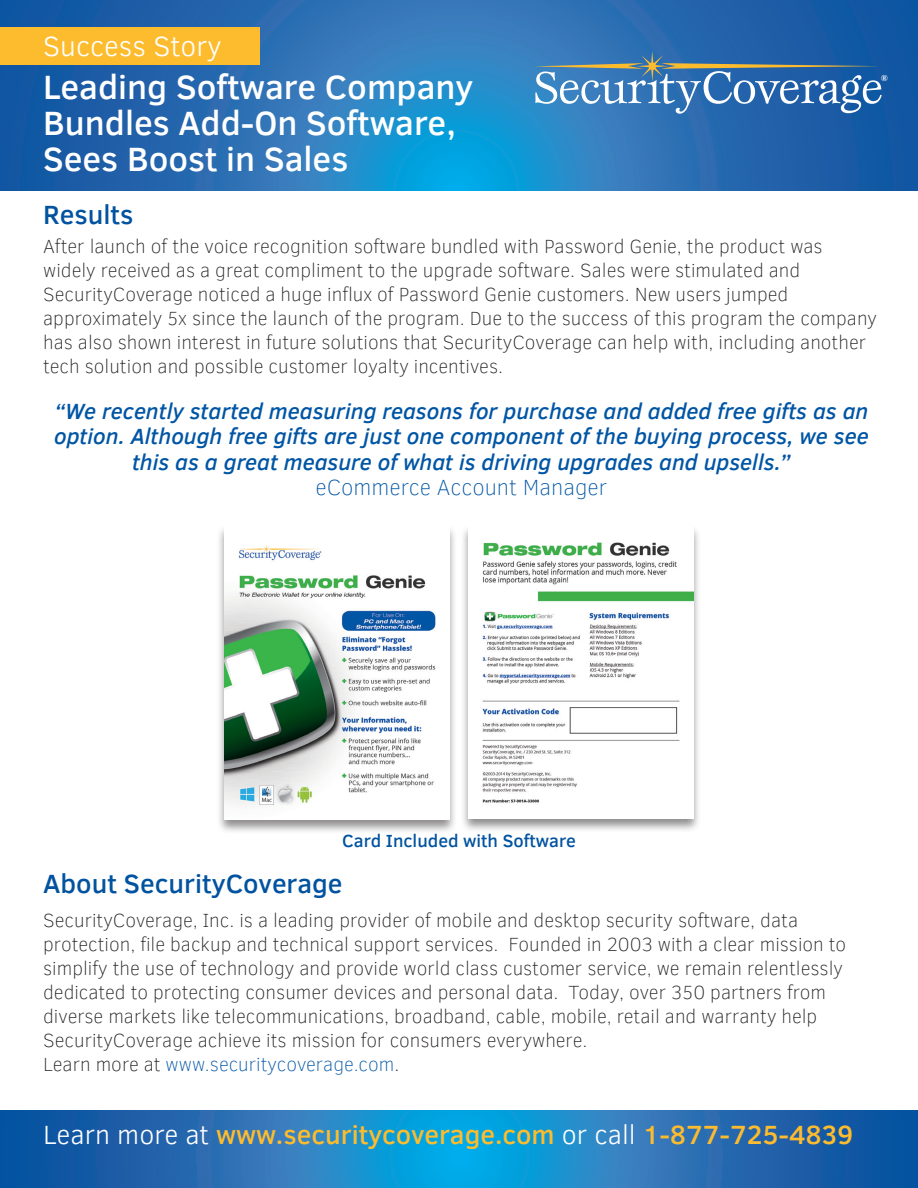
<style>
.page{position:relative;width:918px;height:1188px;background:#fff}
.page>*{position:absolute;margin:0;border:0;box-sizing:border-box;transform-origin:0 0}
.t1{font:500 34.5px/36px "Clear Sans";color:#fff}
.t2{font:300 28.5px "Clear Sans";color:#fff}
.t3{font:500 27px "Clear Sans";color:#fdbb2e}
.t4{font:500 27px "Clear Sans";color:#0153a0}
.t5{font:italic 500 22.5px/25.5px "Clear Sans";color:#0155a5;text-align:center}
.t6{font:100 22.5px "Clear Sans";color:#0155a5}
.t7{font:100 19.5px/24px "Clear Sans";color:#231f20}
.t8{font:500 18px "Clear Sans";color:#0153a0}
.t9{font:700 9px "Bookman Old Style";color:#fff}
.s1{color:#0155a5}
.s2{font-weight:300;color:#fff}
</style>
<div class="page">
<svg style="left:0;top:0;width:918px;height:190px;background:#2371b5"></svg>
<svg style="left:0;top:1110px;width:918px;height:78px;background:#1c76ba"></svg>
<svg style="left:534px;top:51px;width:348px;height:63px;background:#4d80b4"></svg>
<div style="left:0;top:27px;width:259px;height:38px;background:#fdbb2e"></div>
<div style="left:216px;top:524px;width:241px;height:310px;background:#231f20;opacity:.51"></div>
<img style="left:225px;top:525px;width:224px;height:295px">
<div style="left:461px;top:524px;width:240px;height:309px;background:#231f20;opacity:.51"></div>
<img style="left:469px;top:525px;width:224px;height:293px">
<div style="left:334px;top:540px;width:115px;height:23px;background:#fff"></div>
<p class="t2" style="left:43px;top:28px;width:180px">Success Story</p>
<p class="t1" style="left:43px;top:68px;width:432px">Leading Software Company<br>Bundles Add-On Software,<br>Sees Boost in Sales</p>
<p class="t4" style="left:43px;top:196px;width:92px">Results</p>
<p class="t9" style="left:881px;top:71px;width:8px">®</p>
<p class="t7" style="left:43px;top:235px;width:835px">After launch of the voice recognition software bundled with Password Genie, the product was widely received as a great compliment to the upgrade software. Sales were stimulated and SecurityCoverage noticed a huge influx of Password Genie customers. New users jumped approximately 5x since the launch of the program. Due to the success of this program the company has also shown interest in future solutions that SecurityCoverage can help with, including another tech solution and possible customer loyalty incentives.</p>
<p class="t5" style="left:54px;top:398px;width:816px">“We recently started measuring reasons for purchase and added free gifts as an option. Although free gifts are just one component of the buying process, we see this as a great measure of what is driving upgrades and upsells.”</p>
<p class="t6" style="left:316px;top:473px;width:293px">eCommerce Account Manager</p>
<p class="t8" style="left:342px;top:829px;width:235px">Card Included with Software</p>
<p class="t4" style="left:43px;top:865px;width:301px">About SecurityCoverage</p>
<p class="t7" style="left:43px;top:908px;width:805px">SecurityCoverage, Inc. is a leading provider of mobile and desktop security software, data protection, file backup and technical support services. Founded in 2003 with a clear mission to simplify the use of technology and provide world class customer service, we remain relentlessly dedicated to protecting consumer devices and personal data. Today, over 350 partners from diverse markets like telecommunications, broadband, cable, mobile, retail and warranty help SecurityCoverage achieve its mission for consumers everywhere.<br>Learn more at <span class="s1">www.securitycoverage.com</span>.</p>
<p class="t3" style="left:43px;top:1116px;width:812px"><span class="s2">Learn more at</span> www.securitycoverage.com <span class="s2">or call</span> 1-877-725-4839</p>
</div>
